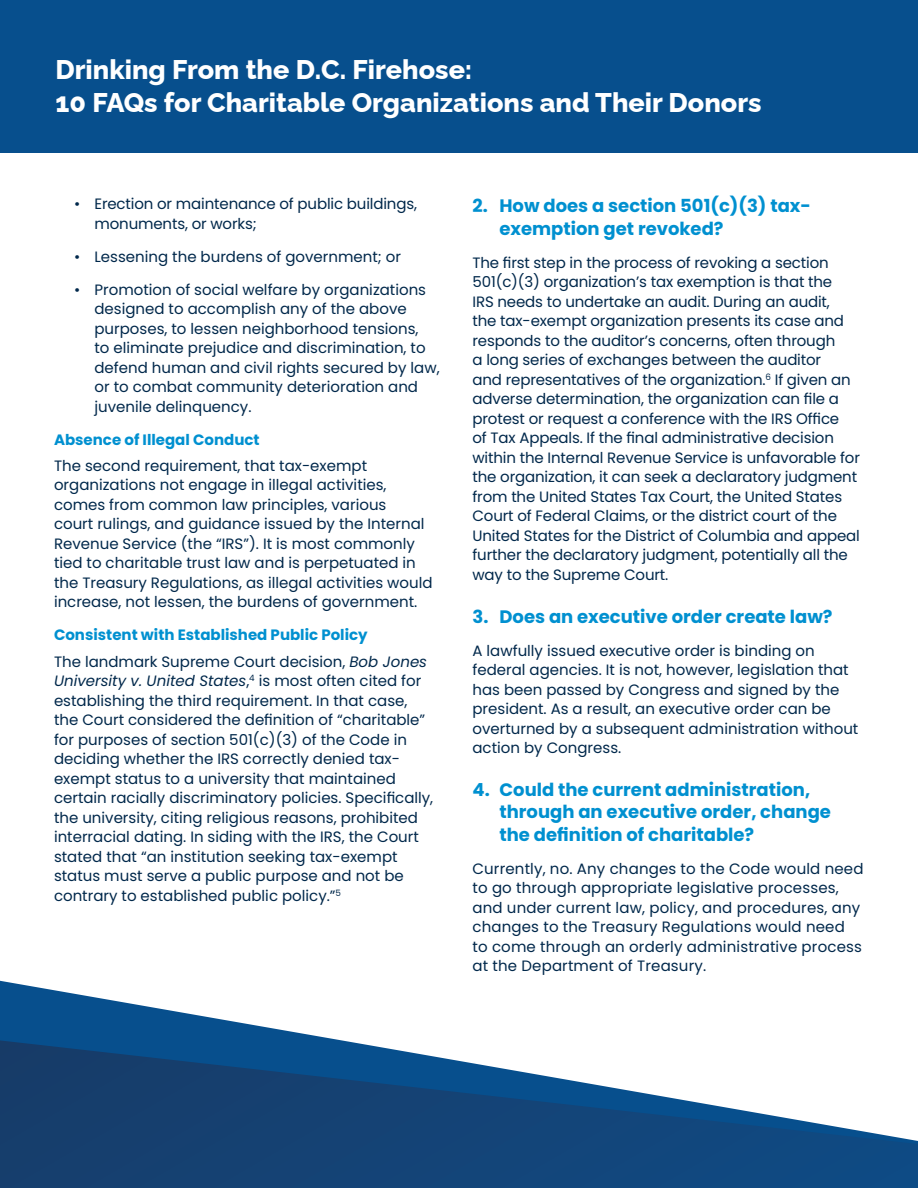
<style>
.page{position:relative;width:918px;height:1188px;background:#fff}
.page>*{position:absolute;margin:0;border:0;box-sizing:border-box;transform-origin:0 0}
.t1{font:800 27px/33px "Raleway";color:#fff}
.t2{font:700 18px/22.5px "Poppins";color:#0090d0}
.t3{font:15px/19.5px "Poppins";color:#00284b}
.t4{font:700 15px/26.2px "Poppins";color:#0090d0}
.s1{font-weight:400;color:#00284b}
.s2{font-weight:400;font-style:italic;color:#00284b}
.s3{font-style:italic}
</style>
<div class="page">
<div style="left:0;top:0;width:918px;height:153px;background:#074f8d"></div>
<svg style="left:0;top:981px;width:339px;height:59px"></svg>
<svg style="left:0;top:1040px;width:918px;height:148px"></svg>
<h1 class="t1" style="left:56px;top:51px;width:708px">Drinking From the D.C. Firehose:<br>10 FAQs for Charitable Organizations and Their Donors</h1>
<p class="t3" style="left:94px;top:194px;width:324px;text-indent:-20px">• Erection or maintenance of public buildings, monuments, or works;</p>
<p class="t3" style="left:74px;top:247px;width:328px">• Lessening the burdens of government; or</p>
<p class="t3" style="left:94px;top:280px;width:347px;text-indent:-20px">• Promotion of social welfare by organizations designed to accomplish any of the above purposes, to lessen neighborhood tensions,<br>to eliminate prejudice and discrimination, to defend human and civil rights secured by law, or to combat community deterioration and juvenile delinquency.</p>
<p class="t4" style="left:54px;top:426px;width:207px">Absence of Illegal Conduct</p>
<p class="t3" style="left:54px;top:456px;width:380px">The second requirement, that tax-exempt organizations not engage in illegal activities, comes from common law principles, various<br>court rulings, and guidance issued by the Internal Revenue Service (the “IRS”). It is most commonly tied to charitable trust law and is perpetuated in the Treasury Regulations, as illegal activities would increase, not lessen, the burdens of government.</p>
<p class="t4" style="left:54px;top:622px;width:375px">Consistent with Established Public Policy<br><span class="s1">The landmark Supreme Court decision,</span> <span class="s2">Bob Jones</span></p>
<p class="t3" style="left:54px;top:671px;width:381px"><span class="s3">University v. United States</span>,<sup>4</sup> is most often cited for establishing the third requirement. In that case, the Court considered the definition of “charitable” for purposes of section 501(c)(3) of the Code in deciding whether the IRS correctly denied tax&shy;exempt status to a university that maintained certain racially discriminatory policies. Specifically, the university, citing religious reasons, prohibited interracial dating. In siding with the IRS, the Court stated that “an institution seeking tax-exempt status must serve a public purpose and not be contrary to established public policy.”<sup>5</sup></p>
<p class="t2" style="left:500px;top:195px;width:313px;text-indent:-27px">2. How does a section 501(c)(3) tax&shy;exemption get revoked?</p>
<p class="t3" style="left:472px;top:253px;width:389px">The first step in the process of revoking a section 501(c)(3) organization’s tax exemption is that the<br>IRS needs to undertake an audit. During an audit,<br>the tax-exempt organization presents its case and responds to the auditor’s concerns, often through<br>a long series of exchanges between the auditor<br>and representatives of the organization.<sup>6</sup> If given an adverse determination, the organization can file a protest or request a conference with the IRS Office<br>of Tax Appeals. If the final administrative decision within the Internal Revenue Service is unfavorable for the organization, it can seek a declaratory judgment from the United States Tax Court, the United States Court of Federal Claims, or the district court of the United States for the District of Columbia and appeal further the declaratory judgment, potentially all the way to the Supreme Court.</p>
<p class="t2" style="left:472px;top:605px;width:362px">3. Does an executive order create law?</p>
<p class="t3" style="left:472px;top:641px;width:387px">A lawfully issued executive order is binding on federal agencies. It is not, however, legislation that has been passed by Congress and signed by the president. As a result, an executive order can be overturned by a subsequent administration without action by Congress.</p>
<p class="t2" style="left:500px;top:778px;width:333px;text-indent:-27px">4. Could the current administration, through an executive order, change the definition of charitable?</p>
<p class="t3" style="left:472px;top:859px;width:393px">Currently, no. Any changes to the Code would need to go through appropriate legislative processes, and under current law, policy, and procedures, any changes to the Treasury Regulations would need to come through an orderly administrative process at the Department of Treasury.</p>
</div>
